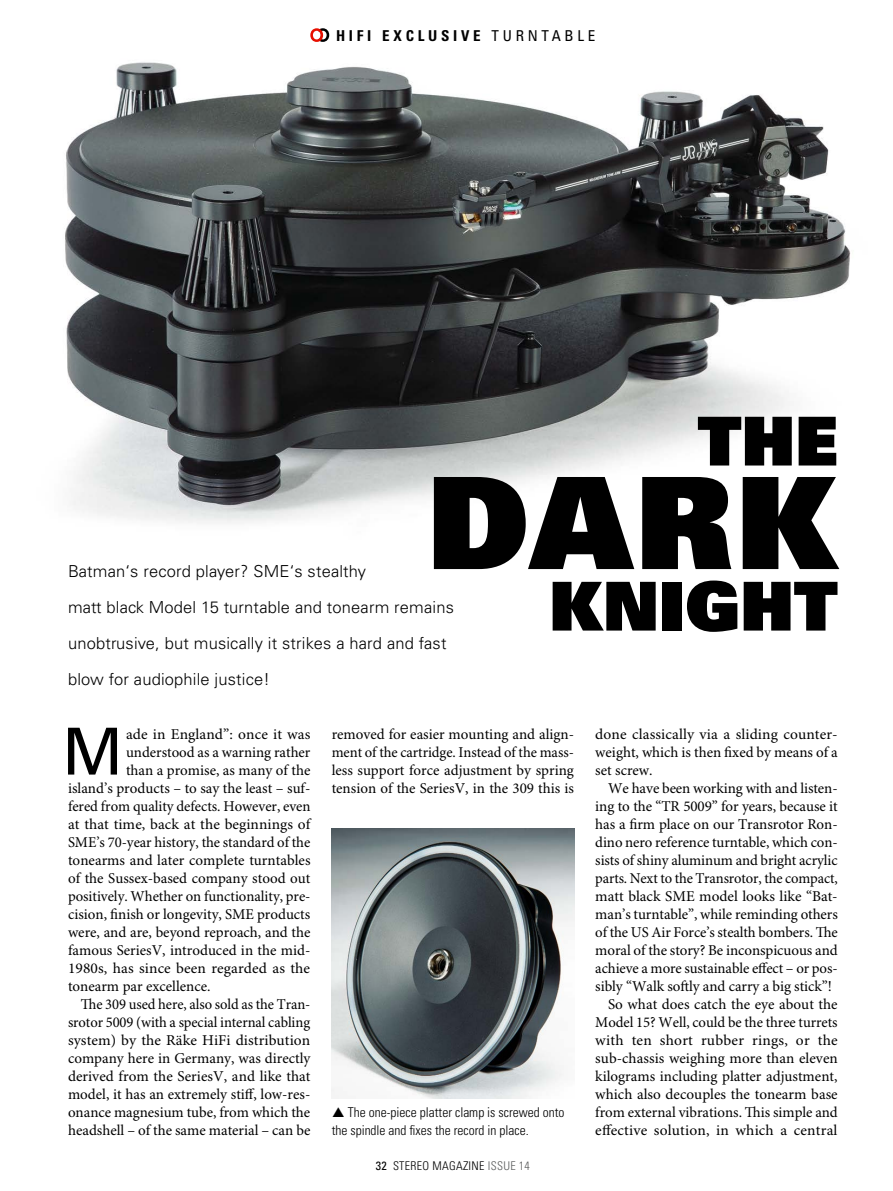
<style>
.page{position:relative;width:893px;height:1191px;background:#fff}
.page>*{position:absolute;margin:0;border:0;box-sizing:border-box;transform-origin:0 0}
.t1{font:127.5px "Univers LT Std X Black";color:#000}
.t2{font:67.5px "Univers LT Std X Black";color:#000}
.t3{font:64.8px "Univers LT Std";color:#000}
.t4{font:300 16.5px/36px "Univers LT Std";letter-spacing:.01em;color:#000}
.t5{font:15px/18px "Minion Pro";color:#000;text-align:justify}
.t6{font:700 condensed 15px "Univers LT Std";letter-spacing:.25em;color:#000}
.t7{font:300 condensed 13.5px/18px "Univers LT Std";color:#000}
.t8{font:300 condensed 12px "Univers LT Std";letter-spacing:.025em;color:#000}
.s1{font-weight:400}
.s2{color:#595a5a}
</style>
<div class="page">
<svg style="left:310px;top:28px;width:19px;height:14px"></svg>
<img style="left:65px;top:62px;width:786px;height:461px">
<img style="left:332px;top:828px;width:242px;height:270px">
<p class="t6" style="left:336px;top:26px;width:261px">HIFI EXCLUSIVE <span class="s1">TURNTABLE</span></p>
<h2 class="t2" style="left:698px;top:397px;width:141px">THE</h2>
<h1 class="t1" style="left:427px;top:439px;width:412px">DARK</h1>
<h2 class="t2" style="left:549px;top:562px;width:290px">KNIGHT</h2>
<p class="t4" style="left:68px;top:552px;width:387px">Batman‘s record player? SME‘s stealthy<br>matt black Model 15 turntable and tonearm remains unobtrusive, but musically it strikes a hard and fast blow for audiophile justice!</p>
<h3 class="t3" style="left:62px;top:713px;width:63px">M</h3>
<p class="t5" style="left:126px;top:725px;width:186px">ade in England”: once it was</p>
<p class="t5" style="left:126px;top:743px;width:186px">understood as a warning rather</p>
<p class="t5" style="left:126px;top:761px;width:186px">than a promise, as many of the</p>
<p class="t5" style="left:68px;top:779px;width:244px">island’s products – to say the least – suf-</p>
<p class="t5" style="left:68px;top:797px;width:244px">fered from quality defects. However, even</p>
<p class="t5" style="left:68px;top:815px;width:244px">at that time, back at the beginnings of</p>
<p class="t5" style="left:68px;top:833px;width:244px">SME’s 70-year history, the standard of the</p>
<p class="t5" style="left:68px;top:851px;width:244px">tonearms and later complete turntables</p>
<p class="t5" style="left:68px;top:869px;width:244px">of the Sussex-based company stood out</p>
<p class="t5" style="left:68px;top:887px;width:244px">positively. Whether on functionality, pre-</p>
<p class="t5" style="left:68px;top:905px;width:244px">cision, finish or longevity, SME products</p>
<p class="t5" style="left:68px;top:923px;width:244px">were, and are, beyond reproach, and the</p>
<p class="t5" style="left:68px;top:941px;width:244px">famous SeriesV, introduced in the mid-</p>
<p class="t5" style="left:68px;top:959px;width:244px">1980s, has since been regarded as the</p>
<p class="t5" style="left:68px;top:977px;width:144px">tonearm par excellence.</p>
<p class="t5" style="left:81px;top:995px;width:231px">The 309 used here, also sold as the Tran-</p>
<p class="t5" style="left:68px;top:1013px;width:244px">srotor 5009 (with a special internal cabling</p>
<p class="t5" style="left:68px;top:1031px;width:244px">system) by the Räke HiFi distribution</p>
<p class="t5" style="left:68px;top:1049px;width:244px">company here in Germany, was directly</p>
<p class="t5" style="left:68px;top:1067px;width:244px">derived from the SeriesV, and like that</p>
<p class="t5" style="left:68px;top:1085px;width:244px">model, it has an extremely stiff, low-res-</p>
<p class="t5" style="left:68px;top:1103px;width:244px">onance magnesium tube, from which the</p>
<p class="t5" style="left:68px;top:1121px;width:244px">headshell – of the same material – can be</p>
<p class="t5" style="left:332px;top:725px;width:244px">removed for easier mounting and align&shy;ment of the cartridge. Instead of the mass&shy;less support force adjustment by spring tension of the SeriesV, in the 309 this is</p>
<p class="t7" style="left:332px;top:1103px;width:234px;text-indent:16px">The one-piece platter clamp is screwed onto the spindle and fixes the record in place.</p>
<p class="t8" style="left:376px;top:1158px;width:156px"><span class="s1">32</span> STEREO MAGAZINE <span class="s2">ISSUE 14</span></p>
<p class="t5" style="left:595px;top:725px;width:244px">done classically via a sliding counter&shy;weight, which is then fixed by means of a set screw.</p>
<p class="t5" style="left:608px;top:779px;width:231px">We have been working with and listen-</p>
<p class="t5" style="left:595px;top:797px;width:244px">ing to the “TR 5009” for years, because it</p>
<p class="t5" style="left:595px;top:815px;width:244px">has a firm place on our Transrotor Ron-</p>
<p class="t5" style="left:595px;top:833px;width:244px">dino nero reference turntable, which con-</p>
<p class="t5" style="left:595px;top:851px;width:244px">sists of shiny aluminum and bright acrylic</p>
<p class="t5" style="left:595px;top:869px;width:244px">parts. Next to the Transrotor, the compact,</p>
<p class="t5" style="left:595px;top:887px;width:244px">matt black SME model looks like “Bat-</p>
<p class="t5" style="left:595px;top:905px;width:244px">man’s turntable”, while reminding others</p>
<p class="t5" style="left:595px;top:923px;width:244px">of the US Air Force’s stealth bombers. The</p>
<p class="t5" style="left:595px;top:941px;width:244px">moral of the story? Be inconspicuous and</p>
<p class="t5" style="left:595px;top:959px;width:244px">achieve a more sustainable effect – or pos-</p>
<p class="t5" style="left:595px;top:977px;width:238px">sibly “Walk softly and carry a big stick”!</p>
<p class="t5" style="left:608px;top:995px;width:231px">So what does catch the eye about the</p>
<p class="t5" style="left:595px;top:1013px;width:244px">Model 15? Well, could be the three turrets</p>
<p class="t5" style="left:595px;top:1031px;width:244px">with ten short rubber rings, or the</p>
<p class="t5" style="left:595px;top:1049px;width:244px">sub-chassis weighing more than eleven</p>
<p class="t5" style="left:595px;top:1067px;width:244px">kilograms including platter adjustment,</p>
<p class="t5" style="left:595px;top:1085px;width:244px">which also decouples the tonearm base</p>
<p class="t5" style="left:595px;top:1103px;width:244px">from external vibrations. This simple and</p>
<p class="t5" style="left:595px;top:1121px;width:244px">effective solution, in which a central</p>
</div>
